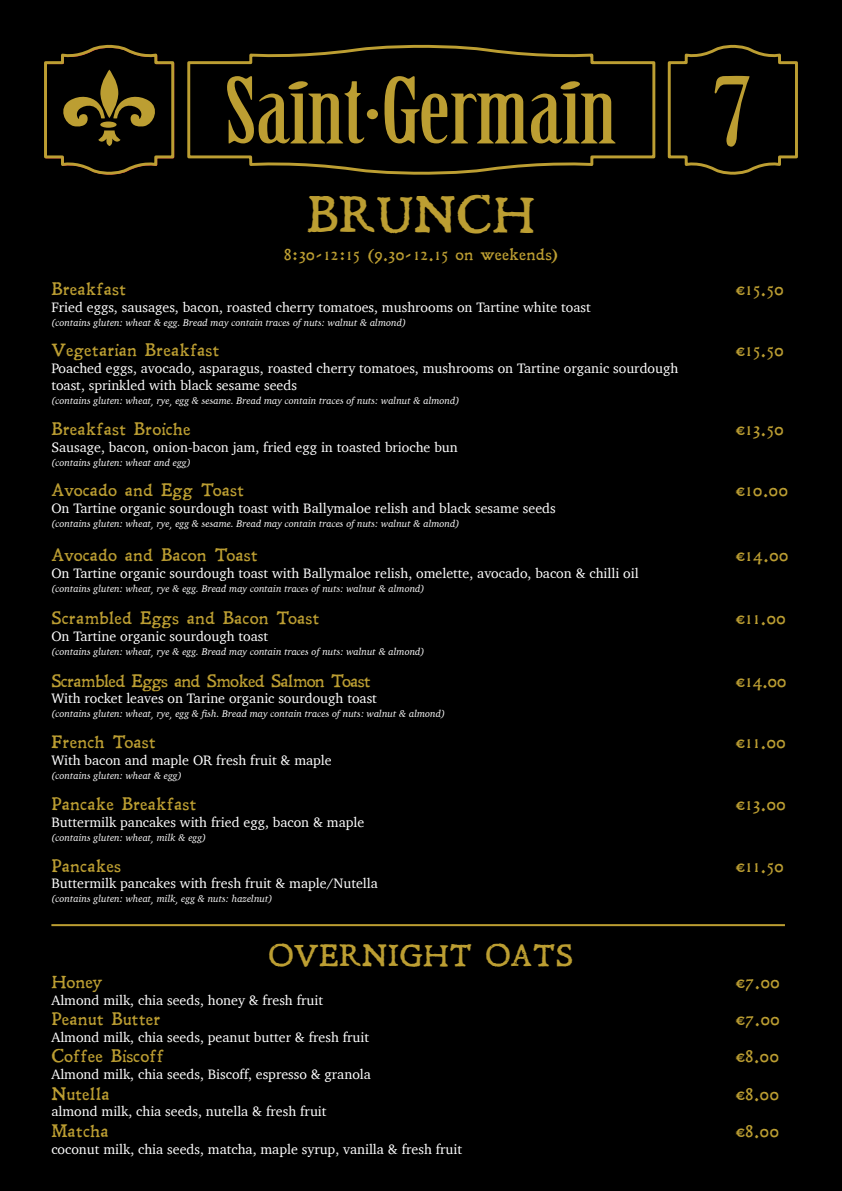
<style>
.page{position:relative;width:842px;height:1191px;background:#000}
.page>*{position:absolute;margin:0;border:0;box-sizing:border-box;transform-origin:0 0}
.t1{font:48px "Leander";color:#bc9e32}
.t2{font:29px "Leander";color:#bc9e32}
.t3{font:17px "Leander";color:#bc9e32}
.t4{font:17px "Leander";letter-spacing:-.05em;color:#bc9e32}
.t5{font:16px "Leander";color:#bc9e32}
.t6{font:14px/16.8px "Charter";color:#fff}
.t7{font:italic 10px "Charter";color:#fff}
.s1{font-family:"Copperplate";font-size:16px}
</style>
<div class="page">
<svg style="left:44px;top:44px;width:131px;height:131px"></svg>
<svg style="left:187px;top:44px;width:469px;height:131px"></svg>
<svg style="left:667px;top:44px;width:131px;height:131px"></svg>
<svg style="left:227px;top:76px;width:137px;height:67px"></svg>
<svg style="left:384px;top:76px;width:231px;height:67px"></svg>
<div style="left:367px;top:109px;width:11px;height:10px;background:#bc9e32;border-radius:50%"></div>
<hr style="left:51px;top:924px;width:734px;height:2px;background:#bc9e32">
<h1 class="t1" style="left:307px;top:184px;width:230px">BRUNCH</h1>
<p class="t5" style="left:284px;top:244px;width:276px">8:30-12:15 (9.30-12.15 on weekends)</p>
<p class="t3" style="left:51px;top:278px;width:76px">Breakfast</p>
<p class="t3" style="left:735px;top:278px;width:50px"><span class="s1">€</span>15.50</p>
<p class="t6" style="left:51px;top:298px;width:541px">Fried eggs, sausages, bacon, roasted cherry tomatoes, mushrooms on Tartine white toast</p>
<p class="t7" style="left:51px;top:314px;width:356px">(contains gluten: wheat &amp; egg. Bread may contain traces of nuts: walnut &amp; almond)</p>
<p class="t3" style="left:51px;top:339px;width:170px">Vegetarian Breakfast</p>
<p class="t3" style="left:735px;top:339px;width:50px"><span class="s1">€</span>15.50</p>
<p class="t6" style="left:51px;top:360px;width:628px">Poached eggs, avocado, asparagus, roasted cherry tomatoes, mushrooms on Tartine organic sourdough toast, sprinkled with black sesame seeds</p>
<p class="t7" style="left:51px;top:392px;width:410px">(contains gluten: wheat, rye, egg &amp; sesame. Bread may contain traces of nuts: walnut &amp; almond)</p>
<p class="t3" style="left:51px;top:418px;width:141px">Breakfast Broiche</p>
<p class="t3" style="left:735px;top:418px;width:50px"><span class="s1">€</span>13.50</p>
<p class="t6" style="left:51px;top:438px;width:408px">Sausage, bacon, onion-bacon jam, fried egg in toasted brioche bun</p>
<p class="t7" style="left:51px;top:454px;width:141px">(contains gluten: wheat and egg)</p>
<p class="t3" style="left:51px;top:479px;width:194px">Avocado and Egg Toast</p>
<p class="t3" style="left:735px;top:479px;width:54px"><span class="s1">€</span>10.00</p>
<p class="t6" style="left:51px;top:500px;width:506px">On Tartine organic sourdough toast with Ballymaloe relish and black sesame seeds</p>
<p class="t7" style="left:51px;top:515px;width:410px">(contains gluten: wheat, rye, egg &amp; sesame. Bread may contain traces of nuts: walnut &amp; almond)</p>
<p class="t3" style="left:51px;top:544px;width:208px">Avocado and Bacon Toast</p>
<p class="t3" style="left:735px;top:544px;width:55px"><span class="s1">€</span>14.00</p>
<p class="t6" style="left:51px;top:564px;width:589px">On Tartine organic sourdough toast with Ballymaloe relish, omelette, avocado, bacon &amp; chilli oil</p>
<p class="t7" style="left:51px;top:580px;width:375px">(contains gluten: wheat, rye &amp; egg. Bread may contain traces of nuts: walnut &amp; almond)</p>
<p class="t3" style="left:51px;top:607px;width:270px">Scrambled Eggs and Bacon Toast</p>
<p class="t3" style="left:735px;top:607px;width:52px"><span class="s1">€</span>11.00</p>
<p class="t6" style="left:51px;top:627px;width:218px">On Tartine organic sourdough toast</p>
<p class="t7" style="left:51px;top:643px;width:375px">(contains gluten: wheat, rye &amp; egg. Bread may contain traces of nuts: walnut &amp; almond)</p>
<p class="t4" style="left:51px;top:669px;width:321px">Scrambled Eggs and Smoked Salmon Toast</p>
<p class="t3" style="left:735px;top:669px;width:53px"><span class="s1">€</span>14.00</p>
<p class="t6" style="left:51px;top:690px;width:327px">With rocket leaves on Tarine organic sourdough toast</p>
<p class="t7" style="left:51px;top:705px;width:395px">(contains gluten: wheat, rye, egg &amp; fish. Bread may contain traces of nuts: walnut &amp; almond)</p>
<p class="t3" style="left:51px;top:731px;width:106px">French Toast</p>
<p class="t3" style="left:735px;top:731px;width:52px"><span class="s1">€</span>11.00</p>
<p class="t6" style="left:51px;top:751px;width:282px">With bacon and maple OR fresh fruit &amp; maple</p>
<p class="t7" style="left:51px;top:767px;width:132px">(contains gluten: wheat &amp; egg)</p>
<p class="t3" style="left:51px;top:793px;width:147px">Pancake Breakfast</p>
<p class="t3" style="left:735px;top:793px;width:52px"><span class="s1">€</span>13.00</p>
<p class="t6" style="left:51px;top:813px;width:314px">Buttermilk pancakes with fried egg, bacon &amp; maple</p>
<p class="t7" style="left:51px;top:828px;width:156px">(contains gluten: wheat, milk &amp; egg)</p>
<p class="t3" style="left:51px;top:854px;width:71px">Pancakes</p>
<p class="t3" style="left:735px;top:854px;width:50px"><span class="s1">€</span>11.50</p>
<p class="t6" style="left:51px;top:875px;width:328px">Buttermilk pancakes with fresh fruit &amp; maple/Nutella</p>
<p class="t7" style="left:51px;top:890px;width:223px">(contains gluten: wheat, milk, egg &amp; nuts: hazelnut)</p>
<h2 class="t2" style="left:269px;top:937px;width:306px">OVERNIGHT OATS</h2>
<p class="t3" style="left:51px;top:971px;width:53px">Honey</p>
<p class="t3" style="left:735px;top:971px;width:46px"><span class="s1">€</span>7.00</p>
<p class="t6" style="left:51px;top:991px;width:273px">Almond milk, chia seeds, honey &amp; fresh fruit</p>
<p class="t3" style="left:51px;top:1008px;width:111px">Peanut Butter</p>
<p class="t3" style="left:735px;top:1008px;width:46px"><span class="s1">€</span>7.00</p>
<p class="t6" style="left:51px;top:1028px;width:319px">Almond milk, chia seeds, peanut butter &amp; fresh fruit</p>
<p class="t3" style="left:51px;top:1045px;width:114px">Coffee Biscoff</p>
<p class="t3" style="left:735px;top:1045px;width:45px"><span class="s1">€</span>8.00</p>
<p class="t6" style="left:51px;top:1065px;width:321px">Almond milk, chia seeds, Biscoff, espresso &amp; granola</p>
<p class="t3" style="left:51px;top:1082px;width:60px">Nutella</p>
<p class="t3" style="left:735px;top:1082px;width:45px"><span class="s1">€</span>8.00</p>
<p class="t6" style="left:51px;top:1103px;width:277px">almond milk, chia seeds, nutella &amp; fresh fruit</p>
<p class="t3" style="left:51px;top:1119px;width:59px">Matcha</p>
<p class="t3" style="left:735px;top:1119px;width:45px"><span class="s1">€</span>8.00</p>
<p class="t6" style="left:51px;top:1140px;width:412px">coconut milk, chia seeds, matcha, maple syrup, vanilla &amp; fresh fruit</p>
</div>
